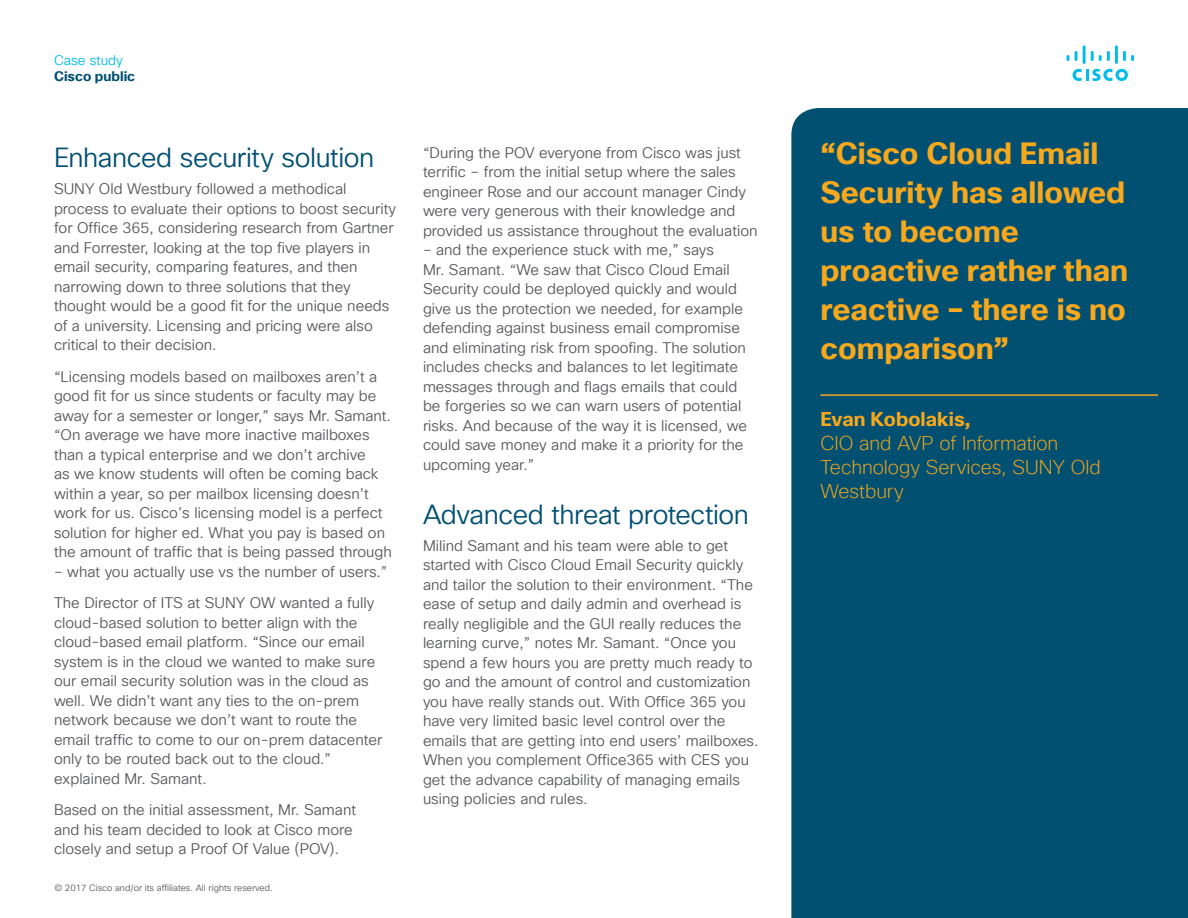
<style>
.page{position:relative;width:1188px;height:918px;background:#fff}
.page>*{position:absolute;margin:0;border:0;box-sizing:border-box;transform-origin:0 0}
.Pull_Quote_Body{font:700 30px/39px "Cisco Sans TT";color:#f7a81c}
.Subhead2_Indigo{font:27px "Cisco Sans TT Light";letter-spacing:-.015em;color:#005073}
.Pull_Quote_Author_Ti{font:200 19.5px/24px "Cisco Sans TT";letter-spacing:-.005em;color:#f7a81c}
.Pull_Quote_Author_Na{font:700 19.5px "Cisco Sans TT";color:#f7a81c}
.Body{font:15px/19.5px "Cisco Sans TT Light";color:#57585a}
.t1{font:700 13.5px "Cisco Sans TT";color:#005073}
.t2{font:13.5px "Cisco Sans TT Light";color:#01bcec}
.t3{font:9px "Cisco Sans TT Light";color:#57585a}
</style>
<div class="page">
<svg style="left:1073px;top:69px;width:55px;height:12px"></svg>
<svg style="left:1067px;top:55px;width:2px;height:6px"></svg>
<svg style="left:1075px;top:51px;width:3px;height:10px"></svg>
<hr style="left:1083px;top:45px;width:3px;height:19px;background:#01bcec">
<svg style="left:1091px;top:51px;width:19px;height:10px"></svg>
<hr style="left:1115px;top:45px;width:3px;height:19px;background:#01bcec">
<svg style="left:1123px;top:51px;width:11px;height:10px"></svg>
<div style="left:791px;top:108px;width:397px;height:810px;background:#015072"></div>
<hr style="left:820px;top:394px;width:338px;height:2px;background:#f7a81c">
<p class="t2" style="left:54px;top:51px;width:71px">Case study</p>
<p class="t1" style="left:54px;top:67px;width:83px">Cisco public</p>
<p class="Subhead2_Indigo" style="left:54px;top:140px;width:322px">Enhanced security solution</p>
<p class="Body" style="left:54px;top:180px;width:343px">SUNY Old Westbury followed a methodical process to evaluate their options to boost security for Office 365, considering research from Gartner and Forrester, looking at the top five players in email security, comparing features, and then narrowing down to three solutions that they thought would be a good fit for the unique needs of a university. Licensing and pricing were also critical to their decision.</p>
<p class="Body" style="left:54px;top:367px;width:339px">“Licensing models based on mailboxes aren’t a good fit for us since students or faculty may be away for a semester or longer,” says Mr. Samant. “On average we have more inactive mailboxes than a typical enterprise and we don’t archive<br>as we know students will often be coming back within a year, so per mailbox licensing doesn’t work for us. Cisco’s licensing model is a perfect solution for higher ed. What you pay is based on the amount of traffic that is being passed through</p>
<p class="Body" style="left:54px;top:562px;width:335px">– what you actually use vs the number of users.”</p>
<p class="Body" style="left:54px;top:594px;width:330px">The Director of ITS at SUNY OW wanted a fully cloud-based solution to better align with the cloud-based email platform. “Since our email system is in the cloud we wanted to make sure our email security solution was in the cloud as well. We didn’t want any ties to the on-prem network because we don’t want to route the email traffic to come to our on-prem datacenter only to be routed back out to the cloud.” explained Mr. Samant.</p>
<p class="Body" style="left:54px;top:801px;width:304px">Based on the initial assessment, Mr. Samant and his team decided to look at Cisco more closely and setup a Proof Of Value (POV).</p>
<p class="t3" style="left:54px;top:882px;width:220px">© 2017 Cisco and/or its affiliates. All rights reserved.</p>
<p class="Body" style="left:423px;top:143px;width:336px">“During the POV everyone from Cisco was just terrific – from the initial setup where the sales engineer Rose and our account manager Cindy were very generous with their knowledge and provided us assistance throughout the evaluation</p>
<p class="Body" style="left:423px;top:241px;width:326px">– and the experience stuck with me,” says<br>Mr. Samant. “We saw that Cisco Cloud Email Security could be deployed quickly and would give us the protection we needed, for example defending against business email compromise and eliminating risk from spoofing. The solution includes checks and balances to let legitimate messages through and flags emails that could be forgeries so we can warn users of potential risks. And because of the way it is licensed, we could save money and make it a priority for the upcoming year.”</p>
<p class="Subhead2_Indigo" style="left:423px;top:497px;width:328px">Advanced threat protection</p>
<p class="Body" style="left:423px;top:536px;width:337px">Milind Samant and his team were able to get started with Cisco Cloud Email Security quickly and tailor the solution to their environment. “The ease of setup and daily admin and overhead is really negligible and the GUI really reduces the learning curve,” notes Mr. Samant. “Once you spend a few hours you are pretty much ready to go and the amount of control and customization you have really stands out. With Office 365 you have very limited basic level control over the emails that are getting into end users’ mailboxes.<br>When you complement Office365 with CES you get the advance capability of managing emails using policies and rules.</p>
<p class="Pull_Quote_Body" style="left:820px;top:135px;width:309px">“Cisco Cloud Email<br>Security has allowed us to become proactive rather than reactive – there is no comparison”</p>
<p class="Pull_Quote_Author_Na" style="left:820px;top:406px;width:151px">Evan Kobolakis,</p>
<p class="Pull_Quote_Author_Ti" style="left:820px;top:432px;width:282px">CIO and AVP of Information<br>Technology Services, SUNY Old<br>Westbury</p>
</div>
